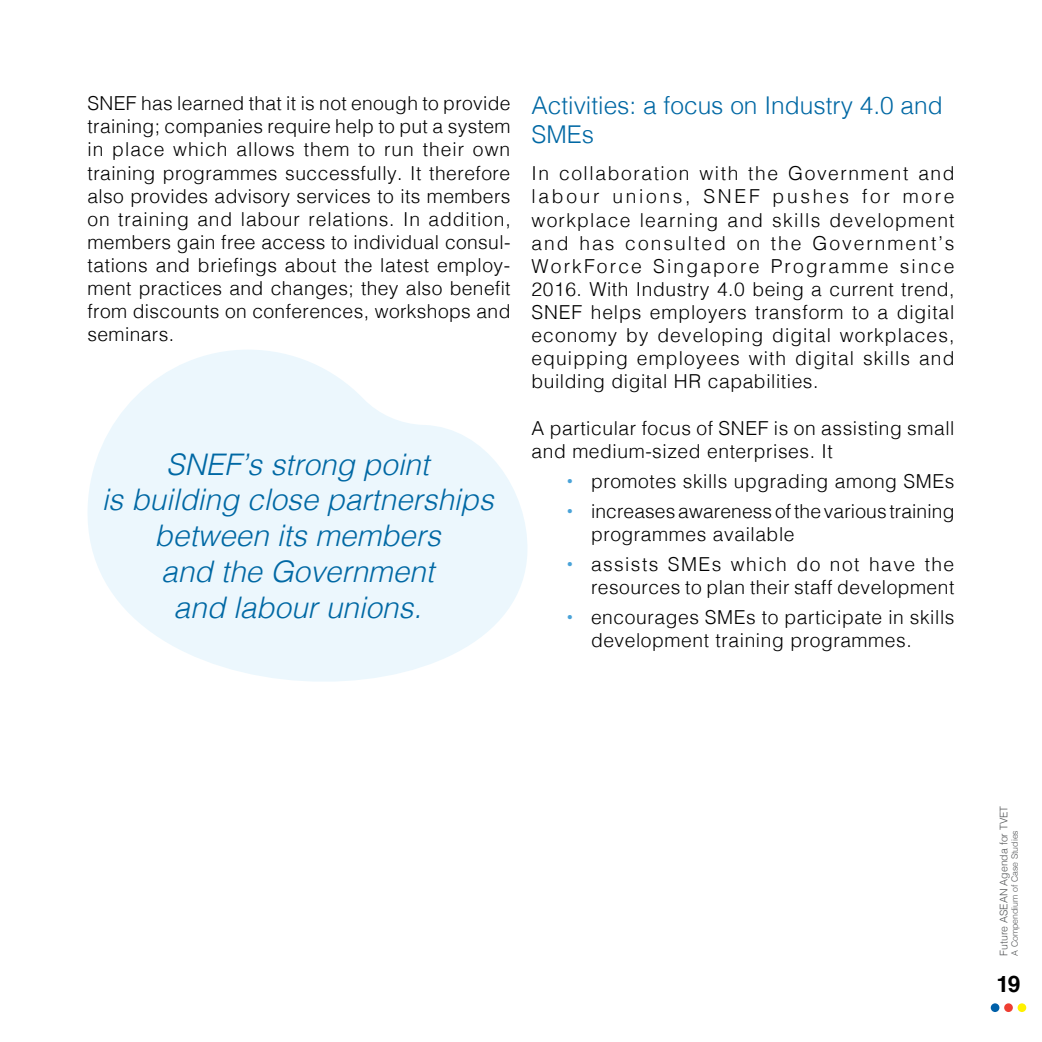
<style>
.page{position:relative;width:1042px;height:1042px;background:#fff}
.page>*{position:absolute;margin:0;border:0;box-sizing:border-box;transform-origin:0 0}
.t1{font:italic 300 29.75px/35.7px "Helvetica";color:#0068a4;text-align:center}
.t2{font:300 24.5px/29.4px "Helvetica";color:#0068a4}
.t3{font:700 22.75px "Helvetica";color:#000}
.t4{font:300 19.25px/23.1px "Helvetica";letter-spacing:.03em;color:#000;text-align:justify}
.t5{font:300 19.25px/23.1px "Helvetica";letter-spacing:.005em;color:#000}
.t6{font:300 10.5px "Helvetica";color:#57595b}
.t7{font:300 8.75px "Helvetica";color:#57595b}
.s1{font-weight:400;color:#4aa3d8}
</style>
<div class="page">
<div style="left:990px;top:1003px;width:9px;height:9px;background:#0060a9;border-radius:50%"></div>
<div style="left:1004px;top:1003px;width:9px;height:9px;background:#ee3e32;border-radius:50%"></div>
<div style="left:1017px;top:1003px;width:9px;height:9px;background:#fff100;border-radius:50%"></div>
<svg style="left:88px;top:350px;width:439px;height:332px;fill:#ecf7fd"></svg>
<p class="t4" style="left:88px;top:91px;width:425px">SNEF has learned that it is not enough to provide training; companies require help to put a system in place which allows them to run their own training programmes successfully. It therefore also provides advisory services to its members on training and labour relations. In addition, members gain free access to individual consul&shy;tations and briefings about the latest employ&shy;ment practices and changes; they also benefit from discounts on conferences, workshops and seminars.</p>
<h1 class="t1" style="left:102px;top:444px;width:393px">SNEF’s strong point<br>is building close partnerships between its members<br>and the Government<br>and labour unions.</h1>
<p class="t2" style="left:531px;top:89px;width:413px">Activities: a focus on Industry 4.0 and<br>SMEs</p>
<p class="t4" style="left:531px;top:161px;width:425px">In collaboration with the Government and labour unions, SNEF pushes for more workplace learning and skills development and has consulted on the Government’s WorkForce Singapore Programme since 2016. With Industry 4.0 being a current trend, SNEF helps employers transform to a digital economy by developing digital workplaces, equipping employees with digital skills and building digital HR capabilities.</p>
<p class="t4" style="left:531px;top:415px;width:424px">A particular focus of SNEF is on assisting small and medium-sized enterprises. It</p>
<p class="t4" style="left:566px;top:468px;width:389px"><span class="s1">•</span> promotes skills upgrading among SMEs</p>
<p class="t5" style="left:591px;top:498px;width:365px;text-indent:-25px"><span class="s1">•</span> increases awareness of the various training programmes available</p>
<p class="t4" style="left:566px;top:551px;width:389px;text-align:right"><span class="s1">•</span> assists SMEs which do not have the resources to plan their staff development</p>
<p class="t4" style="left:591px;top:604px;width:365px;text-indent:-25px"><span class="s1">•</span> encourages SMEs to participate in skills development training programmes.</p>
<p class="t6" style="left:994px;top:955px;width:151px;rotate:-90deg">Future ASEAN Agenda for TVET</p>
<p class="t7" style="left:1007px;top:955px;width:127px;rotate:-90deg">A Compendium of Case Studies</p>
<p class="t3" style="left:996px;top:965px;width:26px">19</p>
</div>
